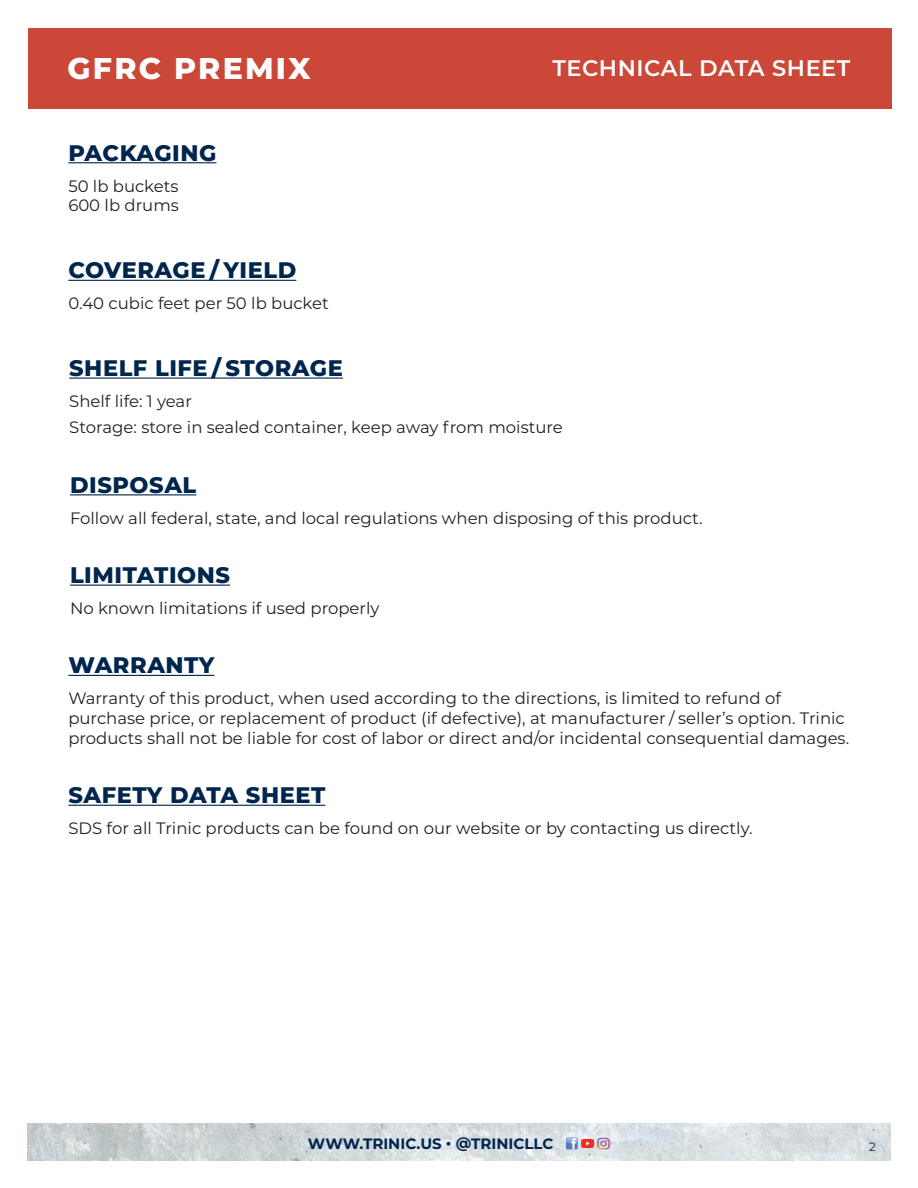
<style>
.page{position:relative;width:918px;height:1188px;background:#fff}
.page>*{position:absolute;margin:0;border:0;box-sizing:border-box;transform-origin:0 0}
.t1{font:800 30px "Montserrat";letter-spacing:.075em;color:#fff}
.t2{font:800 22.5px "Montserrat";letter-spacing:.025em;color:#00264d}
.t3{font:600 22.5px "Montserrat";letter-spacing:.025em;color:#fff}
.t4{font:16.5px/19.8px "Montserrat";color:#231f20}
.t5{font:700 15px "Montserrat";color:#00264d}
.t6{font:12px "Montserrat";color:#00264d}
</style>
<div class="page">
<svg style="left:27px;top:1123px;width:864px;height:38px;background:#d4dbdd"></svg>
<svg style="left:566px;top:1138px;width:44px;height:11px"></svg>
<hr style="left:68px;top:162px;width:149px;height:1px;background:#00264d">
<hr style="left:68px;top:280px;width:228px;height:1px;background:#00264d">
<hr style="left:69px;top:378px;width:274px;height:1px;background:#00264d">
<hr style="left:70px;top:494px;width:126px;height:1px;background:#00264d">
<hr style="left:70px;top:585px;width:160px;height:1px;background:#00264d">
<hr style="left:68px;top:675px;width:146px;height:1px;background:#00264d">
<hr style="left:68px;top:805px;width:257px;height:1px;background:#00264d">
<div style="left:28px;top:28px;width:864px;height:81px;background:#cb4838"></div>
<h1 class="t1" style="left:68px;top:47px;width:244px">GFRC PREMIX</h1>
<h2 class="t3" style="left:552px;top:52px;width:300px">TECHNICAL DATA SHEET</h2>
<p class="t2" style="left:68px;top:136px;width:150px">PACKAGING</p>
<p class="t4" style="left:68px;top:175px;width:112px">50 lb buckets</p>
<p class="t4" style="left:68px;top:195px;width:112px">600 lb drums</p>
<p class="t2" style="left:68px;top:254px;width:230px">COVERAGE / YIELD</p>
<p class="t4" style="left:68px;top:293px;width:262px">0.40 cubic feet per 50 lb bucket</p>
<p class="t2" style="left:69px;top:351px;width:275px">SHELF LIFE / STORAGE</p>
<p class="t4" style="left:69px;top:390px;width:124px">Shelf life: 1 year</p>
<p class="t4" style="left:69px;top:417px;width:495px">Storage: store in sealed container, keep away from moisture</p>
<p class="t2" style="left:70px;top:468px;width:128px">DISPOSAL</p>
<p class="t4" style="left:70px;top:507px;width:634px">Follow all federal, state, and local regulations when disposing of this product.</p>
<p class="t2" style="left:70px;top:558px;width:162px">LIMITATIONS</p>
<p class="t4" style="left:70px;top:598px;width:311px">No known limitations if used properly</p>
<p class="t2" style="left:68px;top:649px;width:148px">WARRANTY</p>
<p class="t4" style="left:68px;top:688px;width:782px">Warranty of this product, when used according to the directions, is limited to refund of purchase price, or replacement of product (if defective), at manufacturer / seller’s option. Trinic products shall not be liable for cost of labor or direct and/or incidental consequential damages.</p>
<p class="t2" style="left:68px;top:779px;width:259px">SAFETY DATA SHEET</p>
<p class="t4" style="left:68px;top:818px;width:686px">SDS for all Trinic products can be found on our website or by contacting us directly.</p>
<p class="t5" style="left:308px;top:1133px;width:247px">WWW.TRINIC.US • @TRINICLLC</p>
<p class="t6" style="left:869px;top:1138px;width:8px">2</p>
</div>
